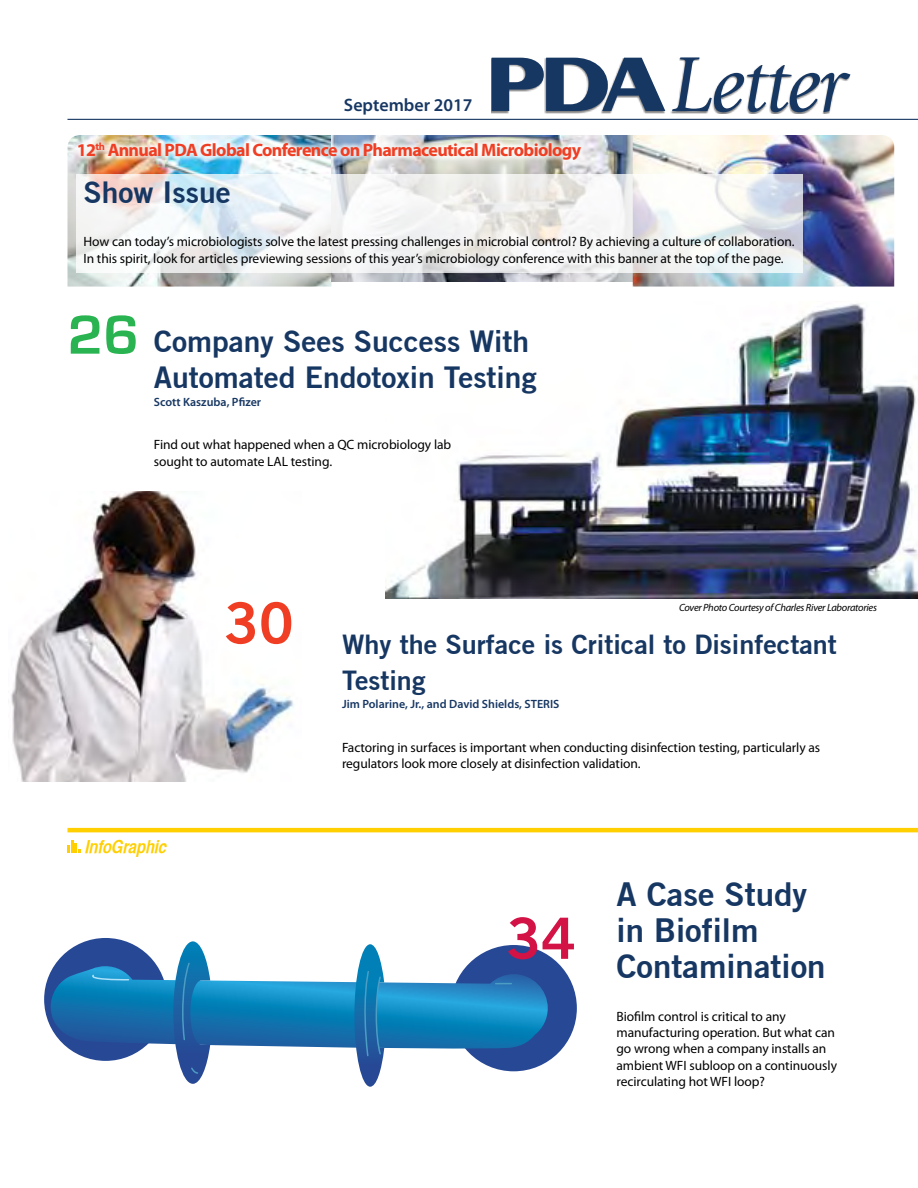
<style>
.page{position:relative;width:918px;height:1188px;background:#fff}
.page>*{position:absolute;margin:0;border:0;box-sizing:border-box;transform-origin:0 0}
.t1{font:700 57px "Eurostile";color:#2ab451}
.t2{font:700 57px "Trade Gothic No.2";color:#ef3e23}
.t3{font:700 57px "Trade Gothic No.2";color:#d31245}
.t4{font:700 33px/36px "Trade Gothic No.2";color:#173763}
.t5{font:700 30px/36px "Trade Gothic No.2";color:#173763}
.t6{font:700 27px/36px "Trade Gothic No.2";color:#173763}
.t7{font:700 18px "Myriad Pro";letter-spacing:-.035em;color:#ef3e23}
.t8{font:600 18px "Myriad Pro";color:#173763}
.t9{font:italic 18px "Helvetica CY Bold";letter-spacing:-.005em;color:#ffcf01}
.t10{font:13.5px/16.2px "Myriad Pro";letter-spacing:-.005em;color:#000}
.t11{font:600 12px "Myriad Pro";color:#173763}
.t12{font:italic 10.5px "Myriad Pro";letter-spacing:-.025em;color:#000}
</style>
<div class="page">
<div style="left:491px;top:58px;width:359px;height:55px;background:#000;opacity:.5"></div>
<svg style="left:492px;top:58px;width:173px;height:53px"></svg>
<svg style="left:672px;top:57px;width:178px;height:55px"></svg>
<hr style="left:68px;top:119px;width:850px;height:1px;background:#173763">
<img style="left:68px;top:135px;width:263px;height:152px">
<img style="left:331px;top:135px;width:302px;height:147px">
<img style="left:633px;top:135px;width:261px;height:152px">
<img style="left:386px;top:303px;width:532px;height:296px">
<hr style="left:68px;top:828px;width:850px;height:4px;background:#ffcf01">
<svg style="left:68px;top:840px;width:12px;height:13px"></svg>
<div style="left:72px;top:136px;width:515px;height:30px;background:#fff;opacity:.75"></div>
<svg style="left:77px;top:174px;width:726px;height:99px"></svg>
<img style="left:11px;top:492px;width:283px;height:290px">
<div style="left:44px;top:938px;width:123px;height:123px;background:#274895;border-radius:50%"></div>
<div style="left:451px;top:945px;width:126px;height:126px;background:#274895;border-radius:50%"></div>
<svg style="left:51px;top:941px;width:498px;height:146px"></svg>
<h3 class="t8" style="left:344px;top:93px;width:130px">September 2017</h3>
<h3 class="t7" style="left:77px;top:138px;width:506px">12<sup>th</sup> Annual PDA Global Conference on Pharmaceutical Microbiology</h3>
<h3 class="t5" style="left:83px;top:173px;width:149px">Show Issue</h3>
<p class="t10" style="left:83px;top:233px;width:713px">How can today’s microbiologists solve the latest pressing challenges in microbial control? By achieving a culture of collaboration.<br>In this spirit, look for articles previewing sessions of this year’s microbiology conference with this banner at the top of the page.</p>
<h1 class="t1" style="left:68px;top:304px;width:73px">26</h1>
<h3 class="t5" style="left:154px;top:323px;width:384px">Company Sees Success With<br>Automated Endotoxin Testing</h3>
<p class="t11" style="left:154px;top:394px;width:109px">Scott Kaszuba, Pfizer</p>
<p class="t10" style="left:154px;top:436px;width:299px">Find out what happened when a QC microbiology lab sought to automate LAL testing.</p>
<h1 class="t2" style="left:224px;top:588px;width:71px">30</h1>
<p class="t12" style="left:679px;top:601px;width:200px">Cover Photo Courtesy of Charles River Laboratories</p>
<h3 class="t6" style="left:342px;top:626px;width:496px">Why the Surface is Critical to Disinfectant<br>Testing</h3>
<p class="t11" style="left:342px;top:696px;width:219px">Jim Polarine, Jr., and David Shields, STERIS</p>
<p class="t10" style="left:342px;top:739px;width:480px">Factoring in surfaces is important when conducting disinfection testing, particularly as regulators look more closely at disinfection validation.</p>
<h3 class="t9" style="left:86px;top:835px;width:83px">InfoGraphic</h3>
<h1 class="t3" style="left:506px;top:903px;width:71px">34</h1>
<h2 class="t4" style="left:616px;top:875px;width:211px">A Case Study in Biofilm<br>Contamination</h2>
<p class="t10" style="left:616px;top:1008px;width:222px">Biofilm control is critical to any manufacturing operation. But what can go wrong when a company installs an ambient WFI subloop on a continuously recirculating hot WFI loop?</p>
</div>
